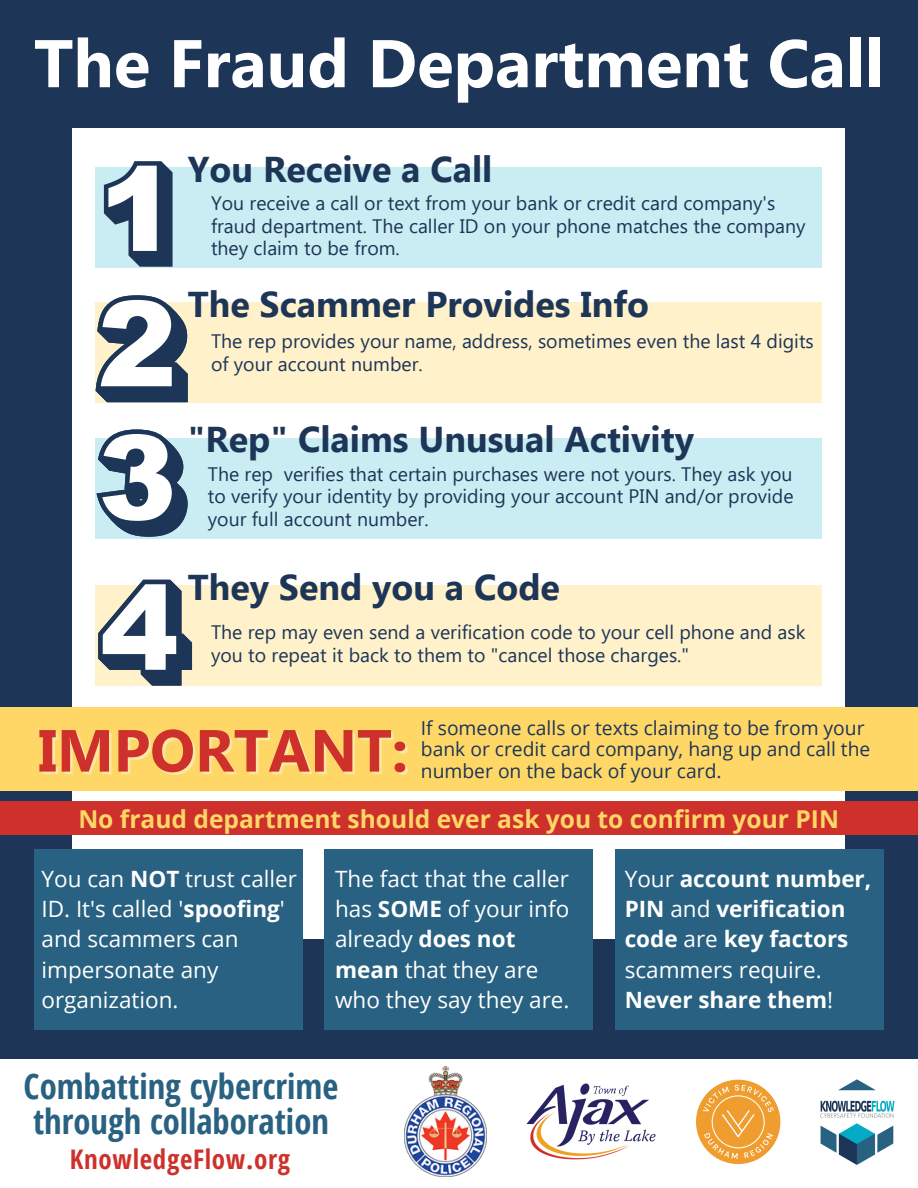
<style>
.page{position:relative;width:918px;height:1188px;background:#1d3557}
.page>*{position:absolute;margin:0;border:0;box-sizing:border-box;transform-origin:0 0}
.t1{font:700 67.2px "Segoe UI";color:#fff}
.t2{font:700 59.25px "Segoe UI";color:#ce312b}
.t3{font:700 35.85px "Segoe UI";color:#1d3557}
.t4{font:700 34.65px/34.8px "Open Sans Condensed";color:#286181}
.t5{font:700 27px "Open Sans Condensed";letter-spacing:.025em;color:#ce312b}
.t6{font:700 24.6px "Open Sans";color:#fed766}
.t7{font:22.5px/30.3px "Open Sans";color:#fff}
.t8{font:700 22.5px/30.3px "Open Sans";color:#fff}
.t9{font:19.5px/22.5px "Segoe UI";color:#1d3557}
.t10{font:19.35px/21.8px "Open Sans";color:#1d3557}
.s1{font-weight:700}
.s2{font-weight:400}
</style>
<div class="page">
<div style="left:73px;top:128px;width:772px;height:811px;background:#fff"></div>
<div style="left:96px;top:167px;width:726px;height:100px;background:#caedf3"></div>
<div style="left:96px;top:302px;width:726px;height:101px;background:#fff1ca"></div>
<div style="left:96px;top:438px;width:726px;height:100px;background:#caedf3"></div>
<div style="left:96px;top:585px;width:726px;height:101px;background:#fff1ca"></div>
<div style="left:0;top:707px;width:918px;height:84px;background:#fed766"></div>
<svg style="left:104px;top:161px;width:69px;height:106px"></svg>
<svg style="left:98px;top:580px;width:94px;height:105px"></svg>
<svg style="left:96px;top:429px;width:92px;height:108px"></svg>
<svg style="left:96px;top:295px;width:92px;height:107px"></svg>
<div style="left:0;top:801px;width:918px;height:34px;background:#ce312b"></div>
<div style="left:0;top:1060px;width:918px;height:128px;background:#fff"></div>
<div style="left:615px;top:849px;width:269px;height:180px;background:#286181"></div>
<div style="left:324px;top:849px;width:269px;height:180px;background:#286181"></div>
<div style="left:34px;top:849px;width:269px;height:180px;background:#286181"></div>
<img style="left:404px;top:1067px;width:83px;height:110px">
<img style="left:526px;top:1084px;width:130px;height:75px">
<img style="left:820px;top:1079px;width:75px;height:86px">
<svg style="left:696px;top:1080px;width:84px;height:84px"></svg>
<p class="t1" style="left:34px;top:15px;width:852px">The Fraud Department Call</p>
<p class="t3" style="left:188px;top:143px;width:306px">You Receive a Call</p>
<p class="t9" style="left:211px;top:191px;width:596px">You receive a call or text from your bank or credit card company's fraud department. The caller ID on your phone matches the company they claim to be from.</p>
<p class="t3" style="left:188px;top:278px;width:463px">The Scammer Provides Info</p>
<p class="t9" style="left:211px;top:329px;width:604px">The rep provides your name, address, sometimes even the last 4 digits of your account number.</p>
<p class="t3" style="left:188px;top:414px;width:508px">"Rep" Claims Unusual Activity</p>
<p class="t9" style="left:208px;top:461px;width:587px;text-align:justify">The rep verifies that certain purchases were not yours. They ask you to verify your identity by providing your account PIN and/or provide your full account number.</p>
<p class="t3" style="left:188px;top:561px;width:374px">They Send you a Code</p>
<p class="t9" style="left:211px;top:620px;width:596px">The rep may even send a verification code to your cell phone and ask you to repeat it back to them to "cancel those charges."</p>
<p class="t2" style="left:38px;top:708px;width:371px">IMPORTANT:</p>
<p class="t10" style="left:421px;top:716px;width:451px">If someone calls or texts claiming to be from your bank or credit card company, hang up and call the</p>
<p class="t10" style="left:421px;top:760px;width:302px">number on the back of your card.</p>
<p class="t6" style="left:78px;top:801px;width:762px">No fraud department should ever ask you to confirm your PIN</p>
<p class="t7" style="left:335px;top:863px;width:236px">The fact that the caller has <span class="s1">SOME</span> of your info already <span class="s1">does not mean</span> that they are who they say they are.</p>
<p class="t8" style="left:625px;top:863px;width:248px"><span class="s2">Your</span> account number,<br>PIN <span class="s2">and</span> verification code <span class="s2">are</span> key factors <span class="s2">scammers require.<br></span>Never share them<span class="s2">!</span></p>
<p class="t7" style="left:42px;top:863px;width:257px">You can <span class="s1">NOT</span> trust caller<br>ID. It's called '<span class="s1">spoofing</span>' and scammers can impersonate any organization.</p>
<p class="t4" style="left:24px;top:1069px;width:316px">Combatting cybercrime through collaboration</p>
<p class="t5" style="left:70px;top:1140px;width:222px">KnowledgeFlow.org</p>
</div>
